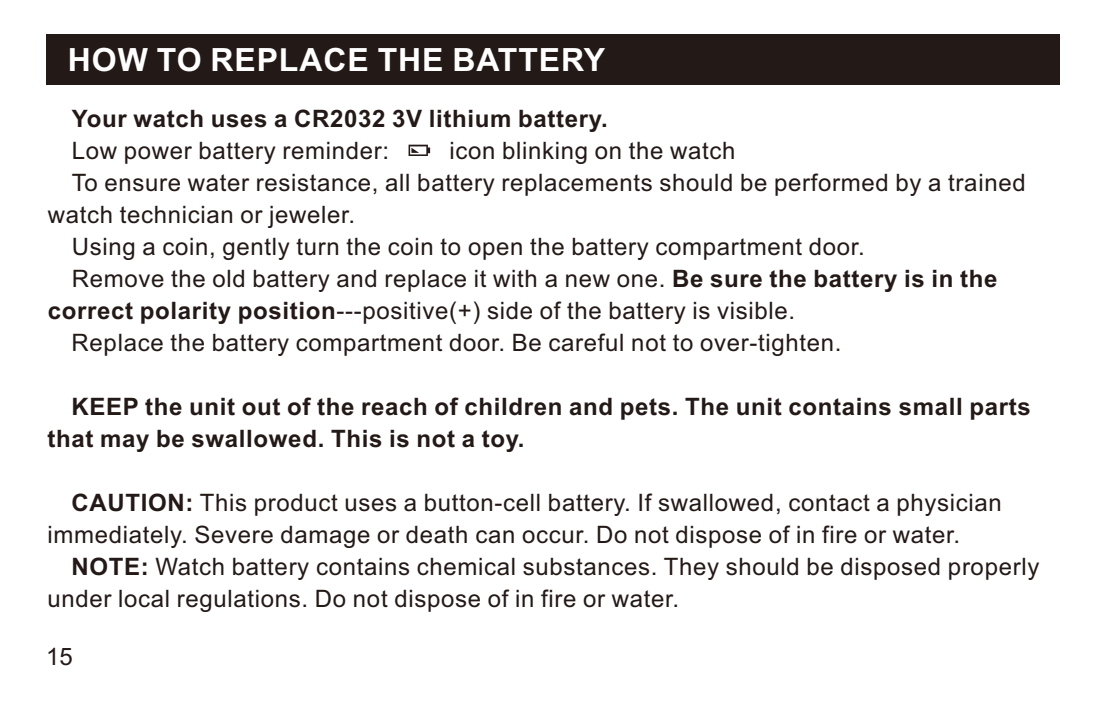
<style>
.page{position:relative;width:1100px;height:703px;background:#fff}
.page>*{position:absolute;margin:0;border:0;box-sizing:border-box;transform-origin:0 0}
.t1{font:700 32px "Arial";letter-spacing:.03em;color:#fff}
.t2{font:24px/32px "Arial";letter-spacing:.03em;color:#231916}
.t3{font:700 24px/32px "Arial";letter-spacing:.03em;color:#231916}
.s1{font-weight:700}
</style>
<div class="page">
<div style="left:46px;top:35px;width:1013px;height:50px;background:#231916"></div>
<svg style="left:409px;top:145px;width:21px;height:11px"></svg>
<h1 class="t1" style="left:68px;top:48px;width:539px">HOW TO REPLACE THE BATTERY</h1>
<p class="t3" style="left:72px;top:105px;width:537px">Your watch uses a CR2032 3V lithium battery.</p>
<p class="t2" style="left:72px;top:137px;width:319px">Low power battery reminder:</p>
<p class="t2" style="left:449px;top:137px;width:288px">icon blinking on the watch</p>
<p class="t2" style="left:72px;top:169px;width:955px">To ensure water resistance, all battery replacements should be performed by a trained</p>
<p class="t2" style="left:48px;top:201px;width:309px">watch technician or jeweler.</p>
<p class="t2" style="left:72px;top:233px;width:795px">Using a coin, gently turn the coin to open the battery compartment door.</p>
<p class="t2" style="left:72px;top:265px;width:927px">Remove the old battery and replace it with a new one. <span class="s1">Be sure the battery is in the</span></p>
<p class="t2" style="left:48px;top:297px;width:749px"><span class="s1">correct polarity position</span>---positive(+) side of the battery is visible.</p>
<p class="t2" style="left:72px;top:329px;width:771px">Replace the battery compartment door. Be careful not to over-tighten.</p>
<p class="t3" style="left:48px;top:393px;width:985px;text-indent:24px">KEEP the unit out of the reach of children and pets. The unit contains small parts that may be swallowed. This is not a toy.</p>
<p class="t2" style="left:48px;top:489px;width:956px;text-indent:24px"><span class="s1">CAUTION:</span> This product uses a button-cell battery. If swallowed, contact a physician immediately. Severe damage or death can occur. Do not dispose of in fire or water.</p>
<p class="t2" style="left:47px;top:553px;width:993px;text-indent:24px"><span class="s1">NOTE:</span> Watch battery contains chemical substances. They should be disposed properly under local regulations. Do not dispose of in fire or water.</p>
<p class="t2" style="left:46px;top:643px;width:28px">15</p>
</div>
